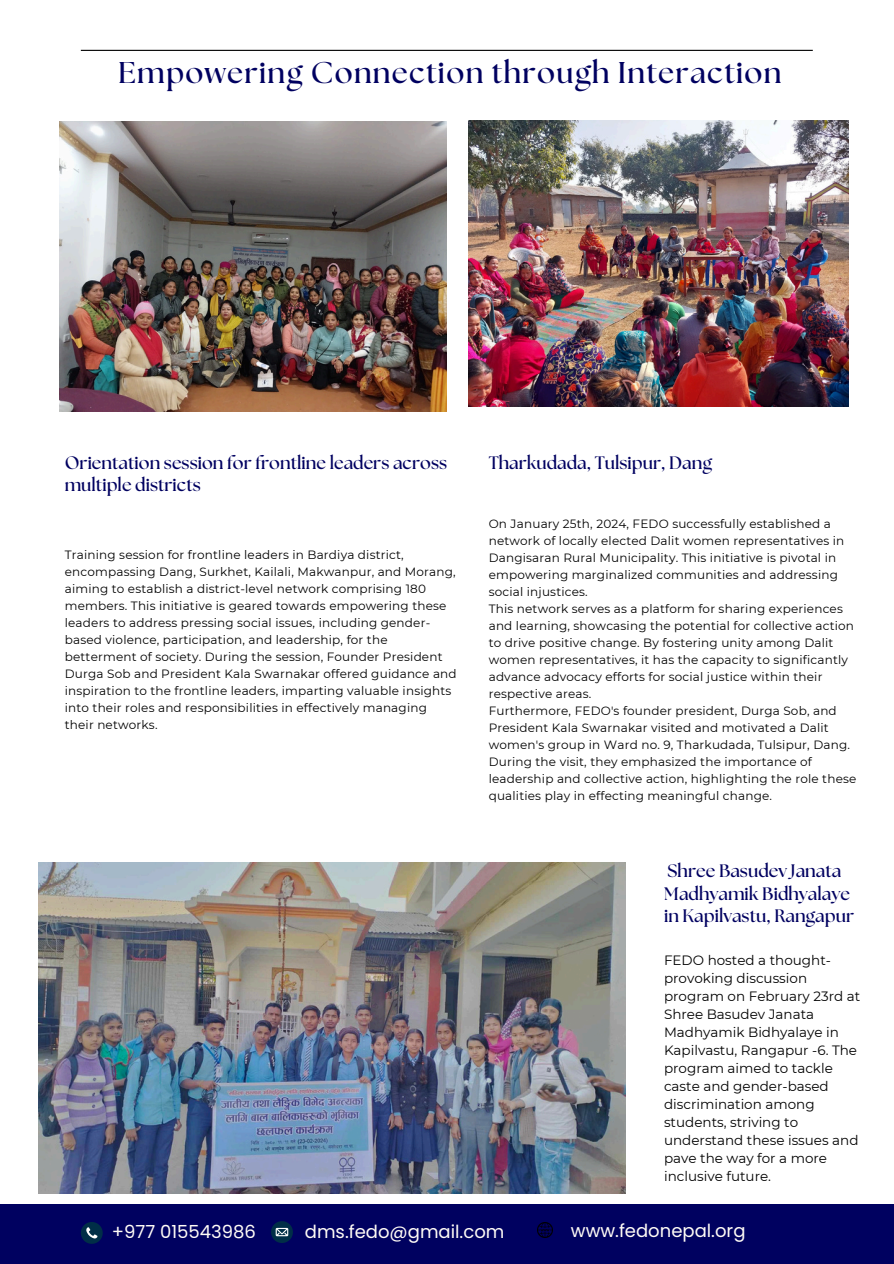
<style>
.page{position:relative;width:894px;height:1264px;background:#fff}
.page>*{position:absolute;margin:0;border:0;box-sizing:border-box;transform-origin:0 0}
.t1{font:700 30px "The Seasons";letter-spacing:.04em;color:#000160}
.t2{font:700 18px/22.5px "The Seasons";color:#000160}
.t3{font:18px "Poppins";color:#fffcf6}
.t4{font:13.5px/18px "Montserrat";color:#000}
.t5{font:12px/17px "Montserrat";letter-spacing:.015em;color:#000}
</style>
<div class="page">
<hr style="left:81px;top:50px;width:731px;height:1px;background:#000">
<div style="left:0;top:1203px;width:893px;height:60px;background:#000160"></div>
<svg style="left:81px;top:1222px;width:21px;height:21px"></svg>
<svg style="left:271px;top:1221px;width:21px;height:21px"></svg>
<img style="left:537px;top:1222px;width:15px;height:15px">
<img style="left:468px;top:121px;width:380px;height:285px">
<img style="left:59px;top:121px;width:387px;height:290px">
<img style="left:38px;top:863px;width:587px;height:330px">
<p class="t1" style="left:118px;top:59px;width:664px">Empowering Connection through Interaction</p>
<p class="t2" style="left:65px;top:453px;width:384px;line-height:22px">Orientation session for frontline leaders across multiple districts</p>
<p class="t5" style="left:65px;top:545px;width:393px">Training session for frontline leaders in Bardiya district, encompassing Dang, Surkhet, Kailali, Makwanpur, and Morang, aiming to establish a district-level network comprising 180 members. This initiative is geared towards empowering these leaders to address pressing social issues, including gender&shy;based violence, participation, and leadership, for the betterment of society. During the session, Founder President Durga Sob and President Kala Swarnakar offered guidance and inspiration to the frontline leaders, imparting valuable insights into their roles and responsibilities in effectively managing their networks.</p>
<p class="t2" style="left:488px;top:452px;width:225px">Tharkudada, Tulsipur, Dang</p>
<p class="t5" style="left:488px;top:515px;width:357px">On January 25th, 2024, FEDO successfully established a network of locally elected Dalit women representatives in Dangisaran Rural Municipality. This initiative is pivotal in empowering marginalized communities and addressing social injustices.</p>
<p class="t5" style="left:488px;top:600px;width:367px">This network serves as a platform for sharing experiences and learning, showcasing the potential for collective action to drive positive change. By fostering unity among Dalit women representatives, it has the capacity to significantly advance advocacy efforts for social justice within their respective areas.</p>
<p class="t5" style="left:488px;top:702px;width:369px">Furthermore, FEDO's founder president, Durga Sob, and President Kala Swarnakar visited and motivated a Dalit women's group in Ward no. 9, Tharkudada, Tulsipur, Dang.<br>During the visit, they emphasized the importance of leadership and collective action, highlighting the role these qualities play in effecting meaningful change.</p>
<h1 class="t2" style="left:663px;top:860px;width:191px">Shree Basudev Janata<br>Madhyamik Bidhyalaye in Kapilvastu, Rangapur</h1>
<p class="t4" style="left:663px;top:951px;width:198px">FEDO hosted a thought&shy;provoking discussion program on February 23rd at<br>Shree Basudev Janata<br>Madhyamik Bidhyalaye in<br>Kapilvastu, Rangapur -6. The program aimed to tackle caste and gender-based discrimination among students, striving to understand these issues and pave the way for a more inclusive future.</p>
<p class="t3" style="left:112px;top:1219px;width:145px">+977 015543986</p>
<p class="t3" style="left:305px;top:1219px;width:201px">dms.fedo@gmail.com</p>
<p class="t3" style="left:570px;top:1218px;width:176px">www.fedonepal.org</p>
</div>
